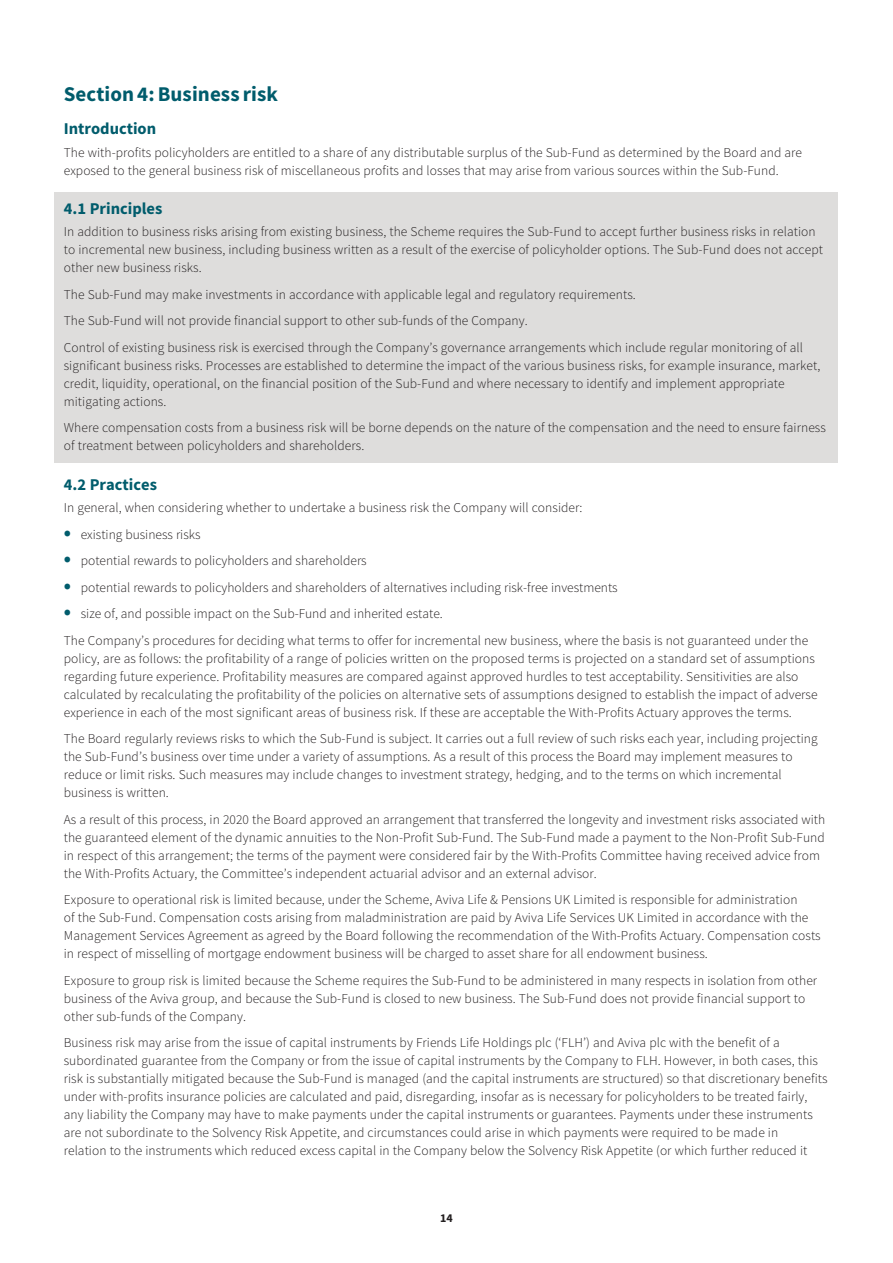
<style>
.page{position:relative;width:893px;height:1263px;background:#fff}
.page>*{position:absolute;margin:0;border:0;box-sizing:border-box;transform-origin:0 0}
.t1{font:700 21px "Source Sans Pro";letter-spacing:.005em;color:#005c6c}
.t2{font:700 16.5px "Source Sans Pro";color:#005c6c}
.t3{font:300 13.5px/18px "Source Sans Pro";letter-spacing:.005em;color:#231f20}
.t4{font:700 12px "Source Sans Pro";color:#231f20}
.s1{font-weight:700;font-size:21px;color:#005c6c}
</style>
<div class="page">
<div style="left:55px;top:192px;width:783px;height:270px;background:#dedddc"></div>
<h1 class="t1" style="left:64px;top:80px;width:216px">Section 4: Business risk</h1>
<p class="t2" style="left:64px;top:118px;width:94px">Introduction</p>
<p class="t3" style="left:64px;top:143px;width:740px">The with-profits policyholders are entitled to a share of any distributable surplus of the Sub-Fund as determined by the Board and are exposed to the general business risk of miscellaneous profits and losses that may arise from various sources within the Sub-Fund.</p>
<p class="t2" style="left:64px;top:198px;width:100px">4.1 Principles</p>
<p class="t3" style="left:64px;top:223px;width:761px">In addition to business risks arising from existing business, the Scheme requires the Sub-Fund to accept further business risks in relation to incremental new business, including business written as a result of the exercise of policyholder options. The Sub-Fund does not accept other new business risks.</p>
<p class="t3" style="left:64px;top:281px;width:741px;line-height:26.5px">The Sub-Fund may make investments in accordance with applicable legal and regulatory requirements.<br>The Sub-Fund will not provide financial support to other sub-funds of the Company.<br>Control of existing business risk is exercised through the Company’s governance arrangements which include regular monitoring of all</p>
<p class="t3" style="left:64px;top:356px;width:758px">significant business risks. Processes are established to determine the impact of the various business risks, for example insurance, market, credit, liquidity, operational, on the financial position of the Sub-Fund and where necessary to identify and implement appropriate mitigating actions.</p>
<p class="t3" style="left:64px;top:419px;width:764px">Where compensation costs from a business risk will be borne depends on the nature of the compensation and the need to ensure fairness of treatment between policyholders and shareholders.</p>
<p class="t2" style="left:64px;top:473px;width:95px">4.2 Practices</p>
<p class="t3" style="left:64px;top:499px;width:520px">In general, when considering whether to undertake a business risk the Company will consider:</p>
<p class="t3" style="left:64px;top:525px;width:138px"><span class="s1">•</span> existing business risks</p>
<p class="t3" style="left:64px;top:552px;width:304px"><span class="s1">•</span> potential rewards to policyholders and shareholders</p>
<p class="t3" style="left:64px;top:578px;width:555px"><span class="s1">•</span> potential rewards to policyholders and shareholders of alternatives including risk-free investments</p>
<p class="t3" style="left:64px;top:600px;width:746px;line-height:26.5px"><span class="s1">•</span> size of, and possible impact on the Sub-Fund and inherited estate.<br>The Company’s procedures for deciding what terms to offer for incremental new business, where the basis is not guaranteed under the</p>
<p class="t3" style="left:64px;top:649px;width:755px">policy, are as follows: the profitability of a range of policies written on the proposed terms is projected on a standard set of assumptions regarding future experience. Profitability measures are compared against approved hurdles to test acceptability. Sensitivities are also calculated by recalculating the profitability of the policies on alternative sets of assumptions designed to establish the impact of adverse experience in each of the most significant areas of business risk. If these are acceptable the With-Profits Actuary approves the terms.</p>
<p class="t3" style="left:64px;top:730px;width:755px">The Board regularly reviews risks to which the Sub-Fund is subject. It carries out a full review of such risks each year, including projecting the Sub-Fund’s business over time under a variety of assumptions. As a result of this process the Board may implement measures to reduce or limit risks. Such measures may include changes to investment strategy, hedging, and to the terms on which incremental business is written.</p>
<p class="t3" style="left:64px;top:810px;width:763px">As a result of this process, in 2020 the Board approved an arrangement that transferred the longevity and investment risks associated with the guaranteed element of the dynamic annuities to the Non-Profit Sub-Fund. The Sub-Fund made a payment to the Non-Profit Sub-Fund in respect of this arrangement; the terms of the payment were considered fair by the With-Profits Committee having received advice from the With-Profits Actuary, the Committee’s independent actuarial advisor and an external advisor.</p>
<p class="t3" style="left:64px;top:891px;width:758px">Exposure to operational risk is limited because, under the Scheme, Aviva Life &amp; Pensions UK Limited is responsible for administration<br>of the Sub-Fund. Compensation costs arising from maladministration are paid by Aviva Life Services UK Limited in accordance with the Management Services Agreement as agreed by the Board following the recommendation of the With-Profits Actuary. Compensation costs in respect of misselling of mortgage endowment business will be charged to asset share for all endowment business.</p>
<p class="t3" style="left:64px;top:971px;width:755px">Exposure to group risk is limited because the Scheme requires the Sub-Fund to be administered in many respects in isolation from other business of the Aviva group, and because the Sub-Fund is closed to new business. The Sub-Fund does not provide financial support to other sub-funds of the Company.</p>
<p class="t3" style="left:64px;top:1034px;width:765px">Business risk may arise from the issue of capital instruments by Friends Life Holdings plc (‘FLH’) and Aviva plc with the benefit of a subordinated guarantee from the Company or from the issue of capital instruments by the Company to FLH. However, in both cases, this risk is substantially mitigated because the Sub-Fund is managed (and the capital instruments are structured) so that discretionary benefits under with-profits insurance policies are calculated and paid, disregarding, insofar as is necessary for policyholders to be treated fairly, any liability the Company may have to make payments under the capital instruments or guarantees. Payments under these instruments are not subordinate to the Solvency Risk Appetite, and circumstances could arise in which payments were required to be made in<br>relation to the instruments which reduced excess capital in the Company below the Solvency Risk Appetite (or which further reduced it</p>
<p class="t4" style="left:440px;top:1210px;width:14px">14</p>
</div>
